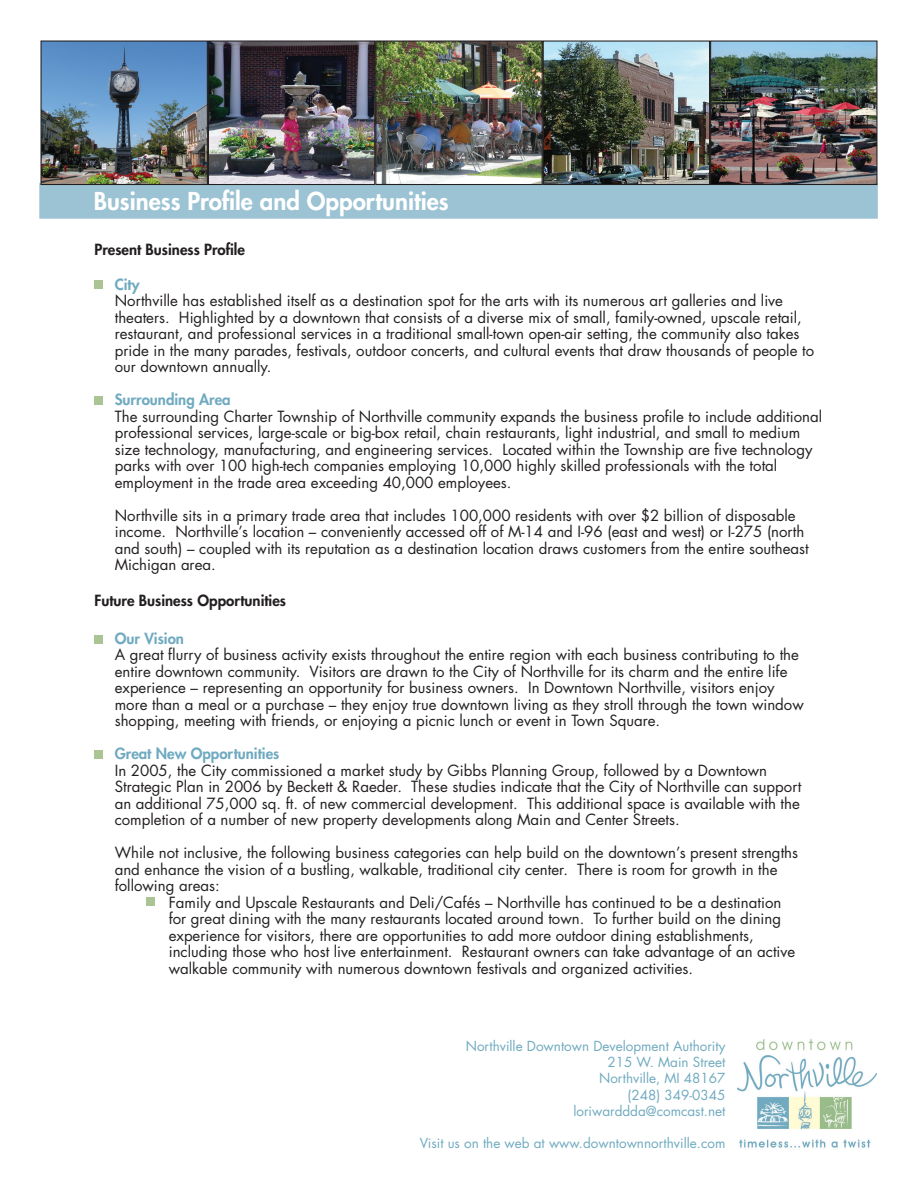
<style>
.page{position:relative;width:918px;height:1188px;background:#fff}
.page>*{position:absolute;margin:0;border:0;box-sizing:border-box;transform-origin:0 0}
.t1{font:800 24px "Futura";color:#fff}
.t2{font:15px/16.5px "Futura";color:#231f20}
.t3{font:800 15px "Futura";color:#70aac0}
.t4{font:800 15px "Futura";color:#231f20}
.t5{font:13.5px/16.2px "Futura";color:#70aac0;text-align:right}
</style>
<div class="page">
<div style="left:39px;top:183px;width:839px;height:36px;background:#9cc3d3;border:2px solid #9cc3d3"></div>
<img style="left:42px;top:43px;width:164px;height:140px">
<div style="left:40px;top:41px;width:168px;height:144px;border:1px solid #231f20"></div>
<img style="left:210px;top:43px;width:163px;height:140px">
<div style="left:208px;top:41px;width:167px;height:144px;border:1px solid #231f20"></div>
<img style="left:377px;top:43px;width:164px;height:140px">
<div style="left:375px;top:41px;width:168px;height:144px;border:1px solid #231f20"></div>
<img style="left:545px;top:43px;width:163px;height:140px">
<div style="left:543px;top:41px;width:167px;height:144px;border:1px solid #231f20"></div>
<img style="left:712px;top:43px;width:164px;height:140px">
<div style="left:710px;top:41px;width:168px;height:144px;border:1px solid #231f20"></div>
<img style="left:737px;top:1039px;width:140px;height:109px">
<div style="left:95px;top:280px;width:8px;height:8px;background:#abc494"></div>
<div style="left:95px;top:396px;width:8px;height:8px;background:#abc494"></div>
<div style="left:95px;top:635px;width:8px;height:8px;background:#abc494"></div>
<div style="left:95px;top:751px;width:8px;height:8px;background:#abc494"></div>
<div style="left:147px;top:898px;width:8px;height:8px;background:#abc494"></div>
<h1 class="t1" style="left:94px;top:185px;width:356px">Business Profile and Opportunities</h1>
<p class="t4" style="left:94px;top:239px;width:152px">Present Business Profile</p>
<p class="t3" style="left:115px;top:274px;width:26px">City</p>
<p class="t2" style="left:115px;top:293px;width:701px">Northville has established itself as a destination spot for the arts with its numerous art galleries and live theaters. Highlighted by a downtown that consists of a diverse mix of small, family-owned, upscale retail, restaurant, and professional services in a traditional small-town open-air setting, the community also takes pride in the many parades, festivals, outdoor concerts, and cultural events that draw thousands of people to our downtown annually.</p>
<p class="t3" style="left:115px;top:390px;width:118px">Surrounding Area</p>
<p class="t2" style="left:115px;top:408px;width:709px">The surrounding Charter Township of Northville community expands the business profile to include additional professional services, large-scale or big-box retail, chain restaurants, light industrial, and small to medium size technology, manufacturing, and engineering services. Located within the Township are five technology parks with over 100 high-tech companies employing 10,000 highly skilled professionals with the total employment in the trade area exceeding 40,000 employees.</p>
<p class="t2" style="left:115px;top:507px;width:696px">Northville sits in a primary trade area that includes 100,000 residents with over $2 billion of disposable income. Northville’s location – conveniently accessed off of M-14 and I-96 (east and west) or I-275 (north and south) – coupled with its reputation as a destination location draws customers from the entire southeast Michigan area.</p>
<p class="t4" style="left:94px;top:590px;width:193px">Future Business Opportunities</p>
<p class="t3" style="left:115px;top:628px;width:71px">Our Vision</p>
<p class="t2" style="left:115px;top:647px;width:691px">A great flurry of business activity exists throughout the entire region with each business contributing to the entire downtown community. Visitors are drawn to the City of Northville for its charm and the entire life experience – representing an opportunity for business owners. In Downtown Northville, visitors enjoy more than a meal or a purchase – they enjoy true downtown living as they stroll through the town window shopping, meeting with friends, or enjoying a picnic lunch or event in Town Square.</p>
<p class="t3" style="left:115px;top:744px;width:166px">Great New Opportunities</p>
<p class="t2" style="left:115px;top:762px;width:688px">In 2005, the City commissioned a market study by Gibbs Planning Group, followed by a Downtown Strategic Plan in 2006 by Beckett &amp; Raeder. These studies indicate that the City of Northville can support an additional 75,000 sq. ft. of new commercial development. This additional space is available with the completion of a number of new property developments along Main and Center Streets.</p>
<p class="t2" style="left:115px;top:845px;width:685px">While not inclusive, the following business categories can help build on the downtown’s present strengths and enhance the vision of a bustling, walkable, traditional city center. There is room for growth in the following areas:</p>
<p class="t2" style="left:169px;top:894px;width:628px">Family and Upscale Restaurants and Deli/Cafés – Northville has continued to be a destination for great dining with the many restaurants located around town. To further build on the dining experience for visitors, there are opportunities to add more outdoor dining establishments, including those who host live entertainment. Restaurant owners can take advantage of an active walkable community with numerous downtown festivals and organized activities.</p>
<p class="t5" style="left:466px;top:1038px;width:261px">Northville Downtown Development Authority<br>215 W. Main Street<br>Northville, MI 48167<br>(248) 349-0345<br>loriwarddda@comcast.net</p>
<p class="t5" style="left:420px;top:1135px;width:307px">Visit us on the web at www.downtownnorthville.com</p>
</div>
